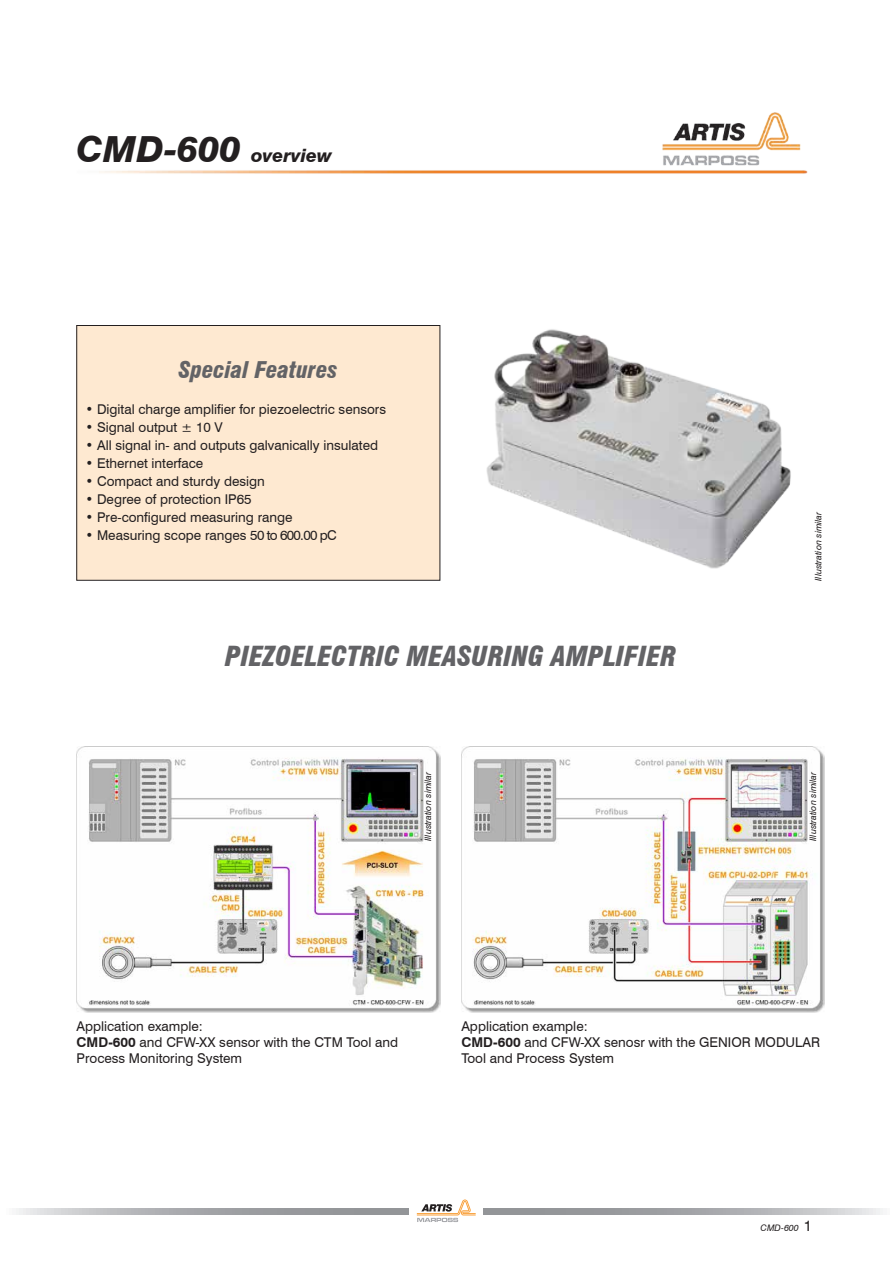
<style>
.page{position:relative;width:893px;height:1263px;background:#fff}
.page>*{position:absolute;margin:0;border:0;box-sizing:border-box;transform-origin:0 0}
.t1{font:italic 900 condensed 27px "Swiss 721 BT";color:#636366}
.t2{font:italic 900 condensed 22.5px "Swiss 721 BT";color:#636366}
.t3{font:italic 800 18px "Swiss 721 BT";color:#231f20}
.t4{font:13.5px/16.2px "Swiss 721 BT";color:#231f20}
.t5{font:italic 9px "Swiss 721 BT";letter-spacing:-.01em;color:#231f20}
.s1{font-size:36px}
.s2{font-weight:700}
.s3{font-style:normal;font-size:15px}
</style>
<div class="page">
<svg style="left:16px;top:1209px;width:867px;height:6px;background:#acadb0"></svg>
<div style="left:409px;top:1184px;width:73px;height:54px;background:#fff"></div>
<svg style="left:417px;top:1199px;width:59px;height:23px"></svg>
<img style="left:99px;top:112px;width:709px;height:62px">
<img style="left:486px;top:329px;width:305px;height:240px">
<div style="left:77px;top:325px;width:363px;height:255px;background:#fee9d1"></div>
<img style="left:461px;top:747px;width:364px;height:266px">
<img style="left:77px;top:747px;width:363px;height:266px">
<h3 class="t3" style="left:77px;top:145px;width:257px"><span class="s1">CMD-600</span> overview</h3>
<h2 class="t2" style="left:179px;top:356px;width:161px">SPECIAL FEATURES</h2>
<p class="t4" style="left:85px;top:401px;width:302px">• Digital charge amplifier for piezoelectric sensors</p>
<p class="t4" style="left:85px;top:419px;width:139px">• Signal output ± 10 V</p>
<p class="t4" style="left:85px;top:437px;width:294px">• All signal in- and outputs galvanically insulated</p>
<p class="t4" style="left:85px;top:455px;width:119px">• Ethernet interface</p>
<p class="t4" style="left:85px;top:473px;width:181px">• Compact and sturdy design</p>
<p class="t4" style="left:85px;top:491px;width:168px">• Degree of protection IP65</p>
<p class="t4" style="left:85px;top:509px;width:209px">• Pre-configured measuring range</p>
<p class="t4" style="left:85px;top:527px;width:253px">• Measuring scope ranges 50 to 600.00 pC</p>
<h1 class="t1" style="left:225px;top:640px;width:453px">PIEZOELECTRIC MEASURING AMPLIFIER</h1>
<p class="t5" style="left:813px;top:581px;width:71px;rotate:-90deg">Illustration similar</p>
<p class="t5" style="left:423px;top:841px;width:71px;rotate:-90deg">Illustration similar</p>
<p class="t5" style="left:807px;top:841px;width:71px;rotate:-90deg">Illustration similar</p>
<p class="t4" style="left:77px;top:1018px;width:323px">Application example:<br><span class="s2">CMD-600</span> and CFW-XX sensor with the CTM Tool and<br>Process Monitoring System</p>
<p class="t4" style="left:461px;top:1018px;width:360px">Application example:<br><span class="s2">CMD-600</span> and CFW-XX senosr with the GENIOR MODULAR<br>Tool and Process System</p>
<p class="t5" style="left:761px;top:1223px;width:53px">CMD-600 <span class="s3">1</span></p>
</div>
